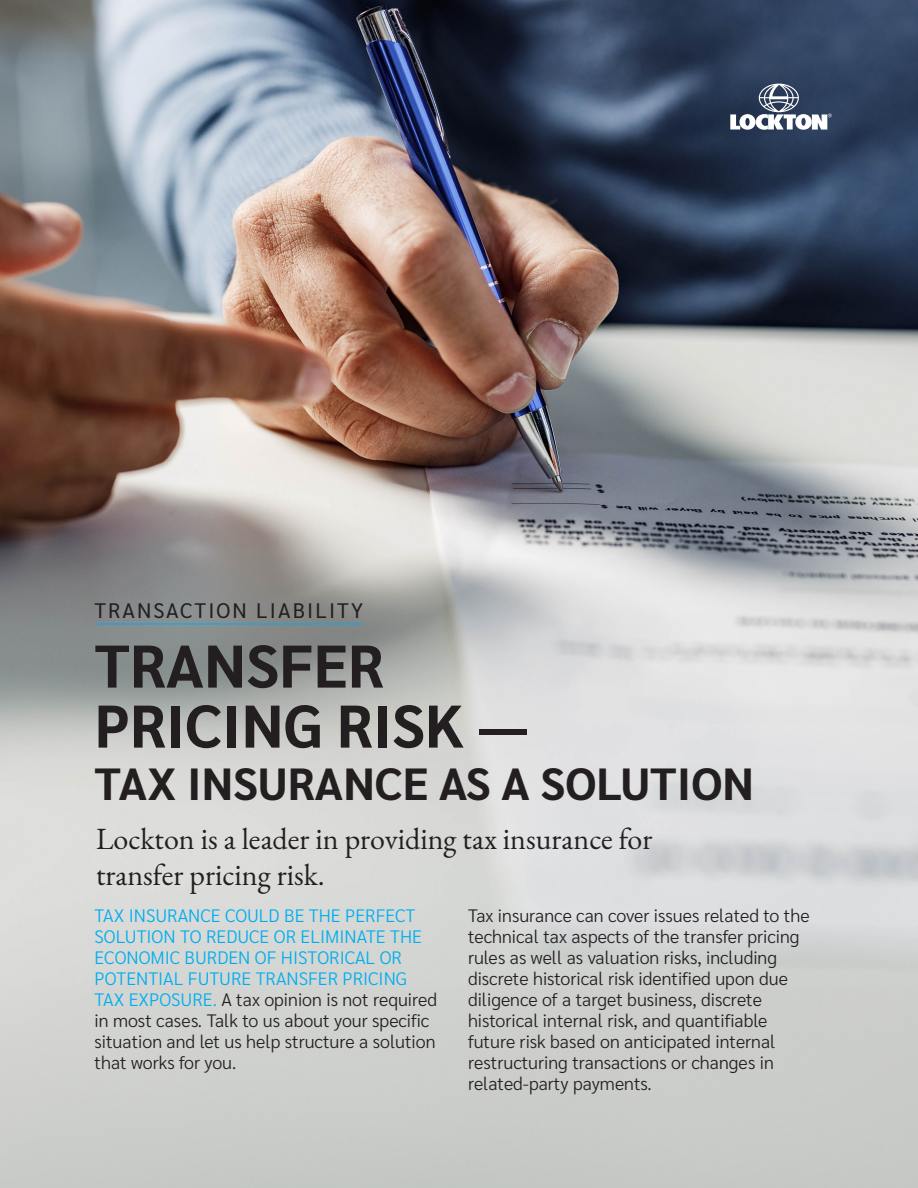
<style>
.page{position:relative;width:918px;height:1188px;background:#fff}
.page>*{position:absolute;margin:0;border:0;box-sizing:border-box;transform-origin:0 0}
.Title_of_Article{font:700 60px/60px "Sarabun";color:#231f20}
.Title_of_Article-2{font:700 45px "Sarabun";color:#231f20}
.Graphic_Body_Center{font:30px/36px "EB Garamond";color:#231f20}
.Header_3{font:21px "Sarabun";letter-spacing:.1em;color:#231f20}
.Graphic_Body_Center-2{font:300 18px/21px "Sarabun";color:#231f20}
.Graphic_Body_Center-3{font:300 18px/21px "Sarabun";color:#00aeef}
.s1{color:#231f20}
</style>
<div class="page">
<img style="left:0;top:0;width:918px;height:1188px">
<hr style="left:94px;top:623px;width:269px;height:2px;background:#00aeef">
<svg style="left:730px;top:84px;width:102px;height:46px"></svg>
<p class="Header_3" style="left:94px;top:598px;width:270px">TRANSACTION LIABILITY</p>
<p class="Title_of_Article" style="left:94px;top:637px;width:435px">TRANSFER<br>PRICING RISK —</p>
<p class="Title_of_Article-2" style="left:94px;top:758px;width:661px">TAX INSURANCE AS A SOLUTION</p>
<p class="Graphic_Body_Center" style="left:96px;top:821px;width:558px">Lockton is a leader in providing tax insurance for transfer pricing risk.</p>
<p class="Graphic_Body_Center-3" style="left:94px;top:905px;width:344px">TAX INSURANCE COULD BE THE PERFECT SOLUTION TO REDUCE OR ELIMINATE THE ECONOMIC BURDEN OF HISTORICAL OR POTENTIAL FUTURE TRANSFER PRICING TAX EXPOSURE. <span class="s1">A tax opinion is not required in most cases. Talk to us about your specific situation and let us help structure a solution that works for you.</span></p>
<p class="Graphic_Body_Center-2" style="left:468px;top:905px;width:343px">Tax insurance can cover issues related to the technical tax aspects of the transfer pricing rules as well as valuation risks, including discrete historical risk identified upon due diligence of a target business, discrete historical internal risk, and quantifiable future risk based on anticipated internal restructuring transactions or changes in related-party payments.</p>
</div>
